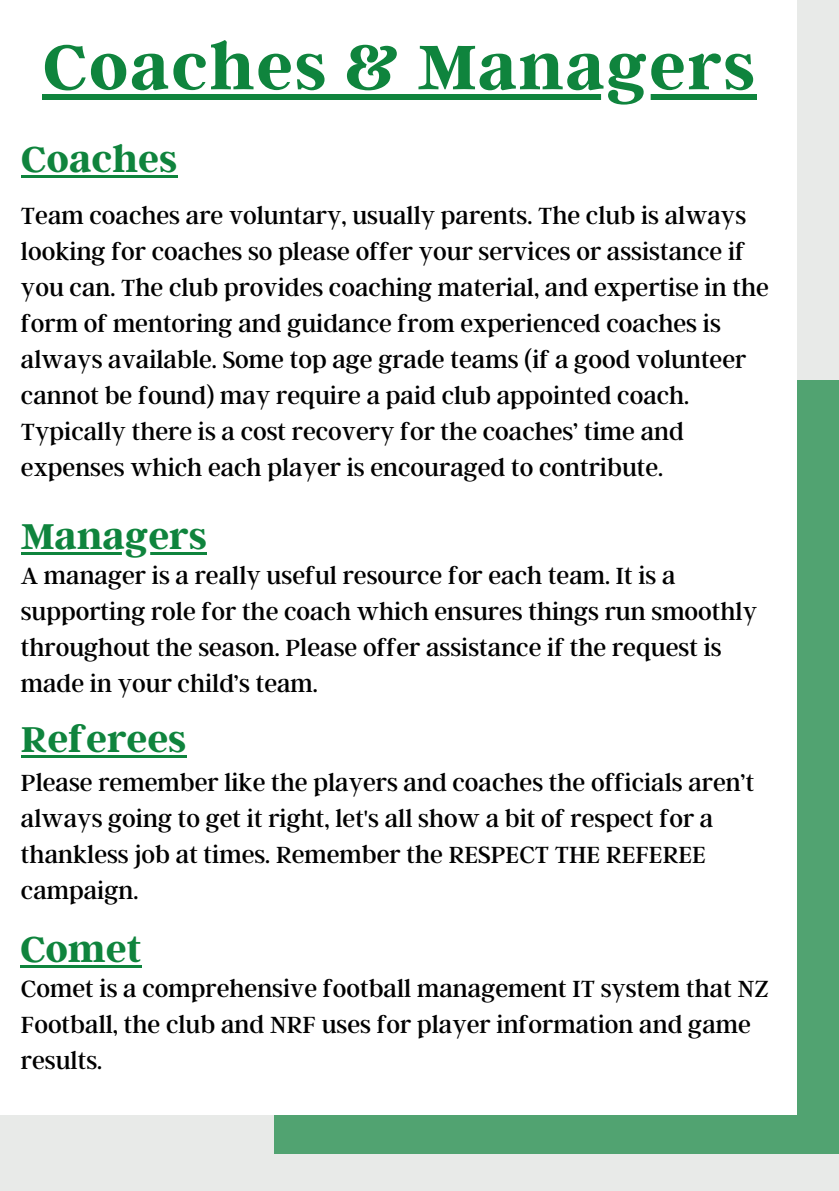
<style>
.page{position:relative;width:839px;height:1191px;background:#fff}
.page>*{position:absolute;margin:0;border:0;box-sizing:border-box;transform-origin:0 0}
.t1{font:700 70px "Argent CF";letter-spacing:.025em;color:#0f843d}
.t2{font:700 40px "Argent CF";color:#0f843d}
.t3{font:26px/36px "Argent CF";color:#000}
</style>
<div class="page">
<div style="left:0;top:0;width:838px;height:1191px;background:#e8eae8"></div>
<div style="left:274px;top:380px;width:564px;height:774px;background:#51a371"></div>
<div style="left:0;top:0;width:796px;height:1114px;background:#fff"></div>
<hr style="left:21px;top:552px;width:186px;height:3px;background:#0f843d">
<hr style="left:21px;top:175px;width:156px;height:3px;background:#0f843d">
<div style="left:42px;top:94px;width:714px;height:6px;background:#0f843d"></div>
<hr style="left:20px;top:965px;width:121px;height:3px;background:#0f843d">
<hr style="left:21px;top:755px;width:165px;height:3px;background:#0f843d">
<h1 class="t1" style="left:42px;top:21px;width:714px">Coaches &amp; Managers</h1>
<h2 class="t2" style="left:21px;top:133px;width:158px">Coaches</h2>
<p class="t3" style="left:21px;top:196px;width:749px">Team coaches are voluntary, usually parents. The club is always looking for coaches so please offer your services or assistance if you can. The club provides coaching material, and expertise in the form of mentoring and guidance from experienced coaches is always available. Some top age grade teams (if a good volunteer cannot be found) may require a paid club appointed coach.<br>Typically there is a cost recovery for the coaches’ time and expenses which each player is encouraged to contribute.</p>
<h2 class="t2" style="left:21px;top:510px;width:187px">Managers</h2>
<p class="t3" style="left:21px;top:557px;width:737px">A manager is a really useful resource for each team. It is a supporting role for the coach which ensures things run smoothly throughout the season. Please offer assistance if the request is made in your child’s team.</p>
<h2 class="t2" style="left:21px;top:713px;width:167px">Referees</h2>
<p class="t3" style="left:21px;top:763px;width:734px">Please remember like the players and coaches the officials aren’t always going to get it right, let's all show a bit of respect for a thankless job at times. Remember the RESPECT THE REFEREE campaign.</p>
<h2 class="t2" style="left:20px;top:923px;width:123px">Comet</h2>
<p class="t3" style="left:21px;top:970px;width:749px">Comet is a comprehensive football management IT system that NZ<br>Football, the club and NRF uses for player information and game results.</p>
</div>
